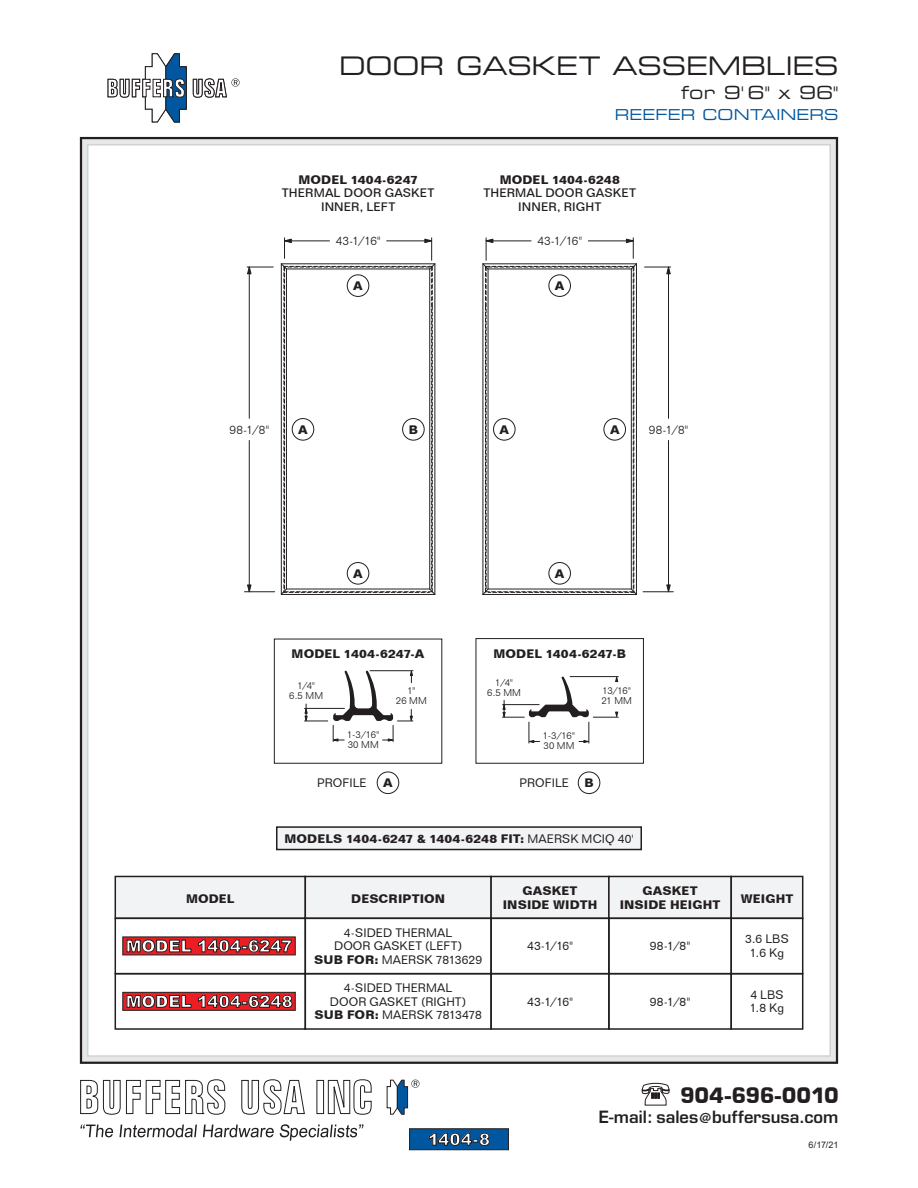
<style>
.page{position:relative;width:918px;height:1188px;background:#fff}
.page>*{position:absolute;margin:0;border:0;box-sizing:border-box;transform-origin:0 0}
.t1{font:expanded 25.5px "Square 721 BT";letter-spacing:.005em;color:#231f20}
.t2{font:700 21px "Square 721 BT";letter-spacing:-.025em;color:#231f20}
.t3{font:expanded 18px "Square 721 BT";color:#231f20}
.t4{font:900 16.5px "Arial";letter-spacing:.01em;color:#fff}
.t5{font:16.5px "Square 721 Dm";letter-spacing:.005em;color:#231f20}
.t6{font:expanded 15px "Square 721 BT";letter-spacing:.015em;color:#01579f}
.t7{font:700 12px/13.5px "Folio BT";letter-spacing:.01em;color:#231f20;text-align:center}
.t8{font:12px/13.5px "Folio BT";letter-spacing:.01em;color:#231f20;text-align:center}
.t9{font:500 12px/13.5px "Folio BT";letter-spacing:.01em;color:#231f20;text-align:center}
.t10{font:300 12px "Folio BT";letter-spacing:.015em;color:#231f20}
.t11{font:300 9.75px/10.2px "Folio BT";letter-spacing:.02em;color:#231f20}
.t12{font:9px "Arial";color:#231f20}
.s1{font-weight:400}
.s2{font-weight:700}
.s3{font-size:13.5px}
</style>
<div class="page">
<div style="left:80px;top:137px;width:758px;height:927px;background:#e6e7e9;border:2px solid #231f20"></div>
<div style="left:87px;top:144px;width:744px;height:913px;background:#fff;border:2px solid #d1d2d4"></div>
<div style="left:115px;top:876px;width:191px;height:43px;background:#f2f3f4;border:2px solid #231f20"></div>
<div style="left:115px;top:918px;width:191px;height:56px;border:2px solid #231f20"></div>
<div style="left:305px;top:876px;width:187px;height:43px;background:#f2f3f4;border:2px solid #231f20"></div>
<div style="left:305px;top:918px;width:187px;height:56px;border:2px solid #231f20"></div>
<div style="left:490px;top:876px;width:120px;height:43px;background:#f2f3f4;border:2px solid #231f20"></div>
<div style="left:490px;top:918px;width:120px;height:56px;border:2px solid #231f20"></div>
<div style="left:608px;top:876px;width:124px;height:43px;background:#f2f3f4;border:2px solid #231f20"></div>
<div style="left:608px;top:918px;width:124px;height:56px;border:2px solid #231f20"></div>
<div style="left:731px;top:876px;width:72px;height:43px;background:#f2f3f4;border:2px solid #231f20"></div>
<div style="left:731px;top:918px;width:72px;height:56px;border:2px solid #231f20"></div>
<div style="left:115px;top:973px;width:191px;height:57px;border:2px solid #231f20"></div>
<div style="left:305px;top:973px;width:187px;height:57px;border:2px solid #231f20"></div>
<div style="left:490px;top:973px;width:120px;height:57px;border:2px solid #231f20"></div>
<div style="left:608px;top:973px;width:124px;height:57px;border:2px solid #231f20"></div>
<div style="left:731px;top:973px;width:72px;height:57px;border:2px solid #231f20"></div>
<hr style="left:435px;top:264px;width:1px;height:330px;background:#231f20">
<hr style="left:249px;top:267px;width:1px;height:151px;background:#231f20">
<hr style="left:249px;top:440px;width:1px;height:152px;background:#231f20">
<hr style="left:244px;top:592px;width:31px;height:1px;background:#231f20">
<svg style="left:281px;top:238px;width:154px;height:357px"></svg>
<svg style="left:666px;top:585px;width:5px;height:7px"></svg>
<svg style="left:247px;top:585px;width:4px;height:7px"></svg>
<svg style="left:247px;top:267px;width:26px;height:7px"></svg>
<hr style="left:668px;top:267px;width:1px;height:151px;background:#231f20">
<hr style="left:668px;top:440px;width:1px;height:152px;background:#231f20">
<svg style="left:645px;top:267px;width:26px;height:7px"></svg>
<hr style="left:643px;top:592px;width:30px;height:1px;background:#231f20">
<div style="left:402px;top:418px;width:23px;height:23px;border:1px solid #231f20;border-radius:50%"></div>
<div style="left:292px;top:418px;width:22px;height:23px;border:1px solid #231f20;border-radius:50%"></div>
<div style="left:347px;top:274px;width:22px;height:23px;border:1px solid #231f20;border-radius:50%"></div>
<div style="left:347px;top:562px;width:22px;height:22px;border:1px solid #231f20;border-radius:50%"></div>
<svg style="left:482px;top:238px;width:155px;height:357px"></svg>
<div style="left:578px;top:772px;width:22px;height:22px;border:1px solid #231f20;border-radius:50%"></div>
<div style="left:377px;top:772px;width:22px;height:22px;border:1px solid #231f20;border-radius:50%"></div>
<div style="left:276px;top:826px;width:366px;height:24px;background:#f2f3f4;border:2px solid #231f20"></div>
<svg style="left:123px;top:937px;width:172px;height:18px"></svg>
<svg style="left:127px;top:940px;width:64px;height:12px"></svg>
<svg style="left:198px;top:939px;width:94px;height:13px"></svg>
<div style="left:123px;top:992px;width:172px;height:19px;background:#ee1d23;border:1px solid #231f20"></div>
<svg style="left:127px;top:995px;width:64px;height:13px"></svg>
<svg style="left:198px;top:995px;width:94px;height:13px"></svg>
<div style="left:476px;top:638px;width:168px;height:126px;border:1px solid #231f20"></div>
<hr style="left:570px;top:676px;width:48px;height:1px;background:#231f20">
<svg style="left:502px;top:677px;width:116px;height:66px"></svg>
<div style="left:274px;top:639px;width:168px;height:125px;border:1px solid #231f20"></div>
<hr style="left:370px;top:670px;width:43px;height:1px;background:#231f20">
<svg style="left:304px;top:671px;width:109px;height:71px"></svg>
<svg style="left:80px;top:1124px;width:284px;height:17px"></svg>
<svg style="left:80px;top:1079px;width:292px;height:36px"></svg>
<svg style="left:386px;top:1079px;width:33px;height:36px"></svg>
<div style="left:409px;top:1128px;width:100px;height:22px;background:#01579f;border:1px solid #231f20"></div>
<svg style="left:429px;top:1133px;width:61px;height:13px"></svg>
<svg style="left:641px;top:1083px;width:29px;height:23px"></svg>
<svg style="left:107px;top:53px;width:133px;height:70px"></svg>
<h1 class="t1" style="left:339px;top:50px;width:501px">DOOR GASKET ASSEMBLIES</h1>
<h3 class="t3" style="left:681px;top:81px;width:159px">for 9' 6" x 96"</h3>
<p class="t6" style="left:615px;top:105px;width:225px">REEFER CONTAINERS</p>
<p class="t7" style="left:298px;top:173px;width:121px">MODEL 1404-6247</p>
<p class="t9" style="left:282px;top:186px;width:154px">THERMAL DOOR GASKET<br>INNER, LEFT</p>
<p class="t7" style="left:500px;top:173px;width:122px">MODEL 1404-6248</p>
<p class="t9" style="left:483px;top:186px;width:154px">THERMAL DOOR GASKET<br>INNER, RIGHT</p>
<p class="t10" style="left:336px;top:233px;width:46px">43-1/16"</p>
<p class="t10" style="left:537px;top:233px;width:46px">43-1/16"</p>
<p class="t7" style="left:353px;top:279px;width:11px">A</p>
<p class="t7" style="left:555px;top:279px;width:11px">A</p>
<p class="t10" style="left:230px;top:422px;width:41px">98-1/8"</p>
<p class="t7" style="left:298px;top:422px;width:11px">A</p>
<p class="t7" style="left:409px;top:422px;width:11px">B</p>
<p class="t7" style="left:500px;top:422px;width:11px">A</p>
<p class="t7" style="left:610px;top:422px;width:11px">A</p>
<p class="t10" style="left:649px;top:422px;width:41px">98-1/8"</p>
<p class="t7" style="left:353px;top:566px;width:11px">A</p>
<p class="t7" style="left:555px;top:566px;width:11px">A</p>
<p class="t7" style="left:292px;top:647px;width:134px">MODEL 1404-6247-A</p>
<p class="t7" style="left:493px;top:647px;width:134px">MODEL 1404-6247-B</p>
<p class="t11" style="left:289px;top:680px;width:35px;text-align:center">1/4"<br>6.5 MM</p>
<p class="t11" style="left:396px;top:685px;width:32px;text-align:center">1"<br>26 MM</p>
<p class="t11" style="left:487px;top:677px;width:35px;text-align:center">1/4"<br>6.5 MM</p>
<p class="t11" style="left:601px;top:686px;width:32px">13/16"<br>21 MM</p>
<p class="t11" style="left:347px;top:729px;width:33px">1-3/16"<br>30 MM</p>
<p class="t11" style="left:543px;top:730px;width:33px">1-3/16"<br>30 MM</p>
<p class="t8" style="left:317px;top:776px;width:51px">PROFILE</p>
<p class="t7" style="left:383px;top:776px;width:11px">A</p>
<p class="t8" style="left:520px;top:776px;width:51px">PROFILE</p>
<p class="t7" style="left:584px;top:776px;width:11px">B</p>
<p class="t7" style="left:284px;top:831px;width:351px">MODELS 1404-6247 &amp; 1404-6248 FIT: <span class="s1">MAERSK MCIQ 40'</span></p>
<p class="t7" style="left:186px;top:892px;width:50px">MODEL</p>
<p class="t7" style="left:351px;top:892px;width:95px">DESCRIPTION</p>
<p class="t8" style="left:314px;top:926px;width:169px">4-SIDED THERMAL<br>DOOR GASKET (LEFT)<br><span class="s2">SUB FOR:</span> MAERSK 7813629</p>
<p class="t8" style="left:315px;top:981px;width:169px">4-SIDED THERMAL<br>DOOR GASKET (RIGHT)<br><span class="s2">SUB FOR:</span> MAERSK 7813478</p>
<h3 class="t4" style="left:126px;top:934px;width:168px">MODEL 1404-6247</h3>
<h3 class="t4" style="left:126px;top:989px;width:168px">MODEL 1404-6248</h3>
<p class="t7" style="left:503px;top:884px;width:96px">GASKET<br>INSIDE WIDTH</p>
<p class="t8" style="left:527px;top:939px;width:47px">43-1/16"</p>
<p class="t8" style="left:527px;top:995px;width:47px">43-1/16"</p>
<p class="t7" style="left:620px;top:884px;width:102px">GASKET<br>INSIDE HEIGHT</p>
<p class="t7" style="left:741px;top:892px;width:54px">WEIGHT</p>
<p class="t8" style="left:745px;top:932px;width:45px">3.6 LBS<br>1.6 Kg</p>
<p class="t8" style="left:750px;top:988px;width:36px;text-align:left">4 LBS<br>1.8 Kg</p>
<p class="t8" style="left:650px;top:939px;width:42px">98-1/8"</p>
<p class="t8" style="left:650px;top:995px;width:42px">98-1/8"</p>
<h3 class="t4" style="left:428px;top:1127px;width:64px">1404-8</h3>
<h2 class="t2" style="left:680px;top:1083px;width:160px">904-696-0010</h2>
<h3 class="t5" style="left:599px;top:1106px;width:241px">E-mail: sales<span class="s3">@</span>buffersusa.com</h3>
<p class="t12" style="left:809px;top:1139px;width:31px">6/17/21</p>
</div>
